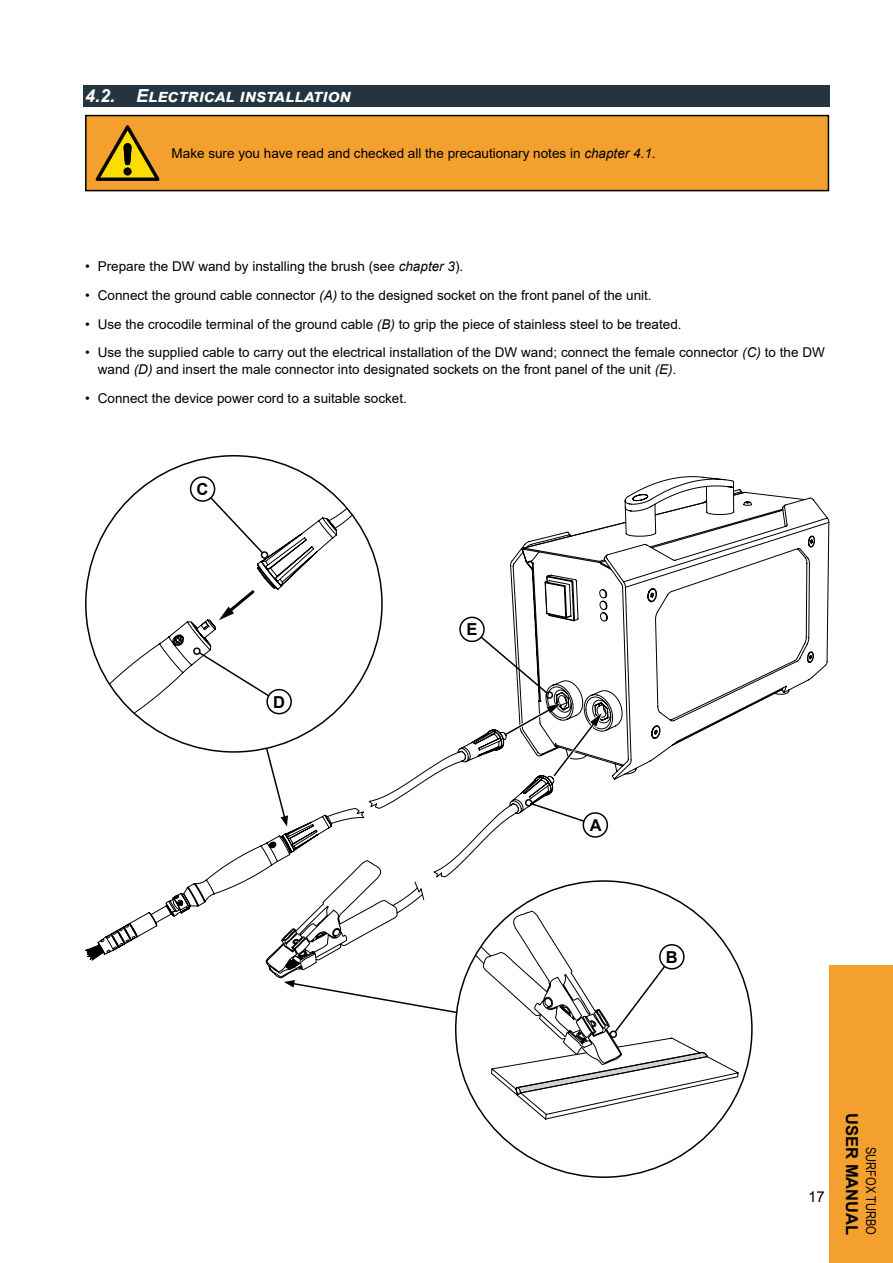
<style>
.page{position:relative;width:893px;height:1263px;background:#fff}
.page>*{position:absolute;margin:0;border:0;box-sizing:border-box;transform-origin:0 0}
.t1{font:italic 700 18px "Arial";color:#fff}
.t2{font:700 16.5px "Arial";color:#000}
.t3{font:15px "Arial";color:#000}
.t4{font:13.5px/16.2px "Arial";color:#000}
.t5{font:13.5px "Arial Narrow";color:#000}
.s1{font-style:italic}
</style>
<div class="page">
<div style="left:829px;top:965px;width:64px;height:298px;background:#f4a02e"></div>
<svg style="left:784px;top:496px;width:46px;height:199px"></svg>
<svg style="left:85px;top:456px;width:699px;height:664px"></svg>
<div style="left:525px;top:799px;width:7px;height:7px;border:2px solid #000;border-radius:50%"></div>
<div style="left:583px;top:813px;width:24px;height:24px;background:#fff;border-radius:50%"></div>
<div style="left:583px;top:812px;width:25px;height:26px;border:2px solid #000;border-radius:50%"></div>
<div style="left:83px;top:85px;width:746px;height:21px;background:#24353f"></div>
<div style="left:86px;top:116px;width:742px;height:75px;background:#f4a02e"></div>
<div style="left:85px;top:115px;width:744px;height:76px;border:2px solid #000"></div>
<svg style="left:96px;top:125px;width:64px;height:56px"></svg>
<h1 class="t1" style="left:85px;top:84px;width:267px">4.2. Electrical installation</h1>
<p class="t4" style="left:172px;top:145px;width:486px">Make sure you have read and checked all the precautionary notes in <span class="s1">chapter 4.1</span>.</p>
<p class="t4" style="left:85px;top:258px;width:380px">• Prepare the DW wand by installing the brush (see <span class="s1">chapter 3</span>).</p>
<p class="t4" style="left:85px;top:287px;width:568px">• Connect the ground cable connector <span class="s1">(A)</span> to the designed socket on the front panel of the unit.</p>
<p class="t4" style="left:85px;top:316px;width:598px">• Use the crocodile terminal of the ground cable <span class="s1">(B)</span> to grip the piece of stainless steel to be treated.</p>
<p class="t4" style="left:98px;top:345px;width:729px;text-indent:-13px">• Use the supplied cable to carry out the electrical installation of the DW wand; connect the female connector <span class="s1">(C)</span> to the DW wand <span class="s1">(D)</span> and insert the male connector into designated sockets on the front panel of the unit <span class="s1">(E)</span>.</p>
<p class="t4" style="left:85px;top:390px;width:323px">• Connect the device power cord to a suitable socket.</p>
<p class="t2" style="left:197px;top:478px;width:13px">C</p>
<p class="t2" style="left:273px;top:690px;width:13px">D</p>
<p class="t2" style="left:466px;top:618px;width:13px">E</p>
<p class="t2" style="left:590px;top:813px;width:13px">A</p>
<p class="t2" style="left:666px;top:945px;width:13px">B</p>
<p class="t3" style="left:808px;top:1186px;width:18px">17</p>
<p class="t2" style="left:864px;top:1113px;width:123px;rotate:90deg">USER MANUAL</p>
<p class="t5" style="left:881px;top:1147px;width:89px;rotate:90deg">SURFOX TURBO</p>
</div>
